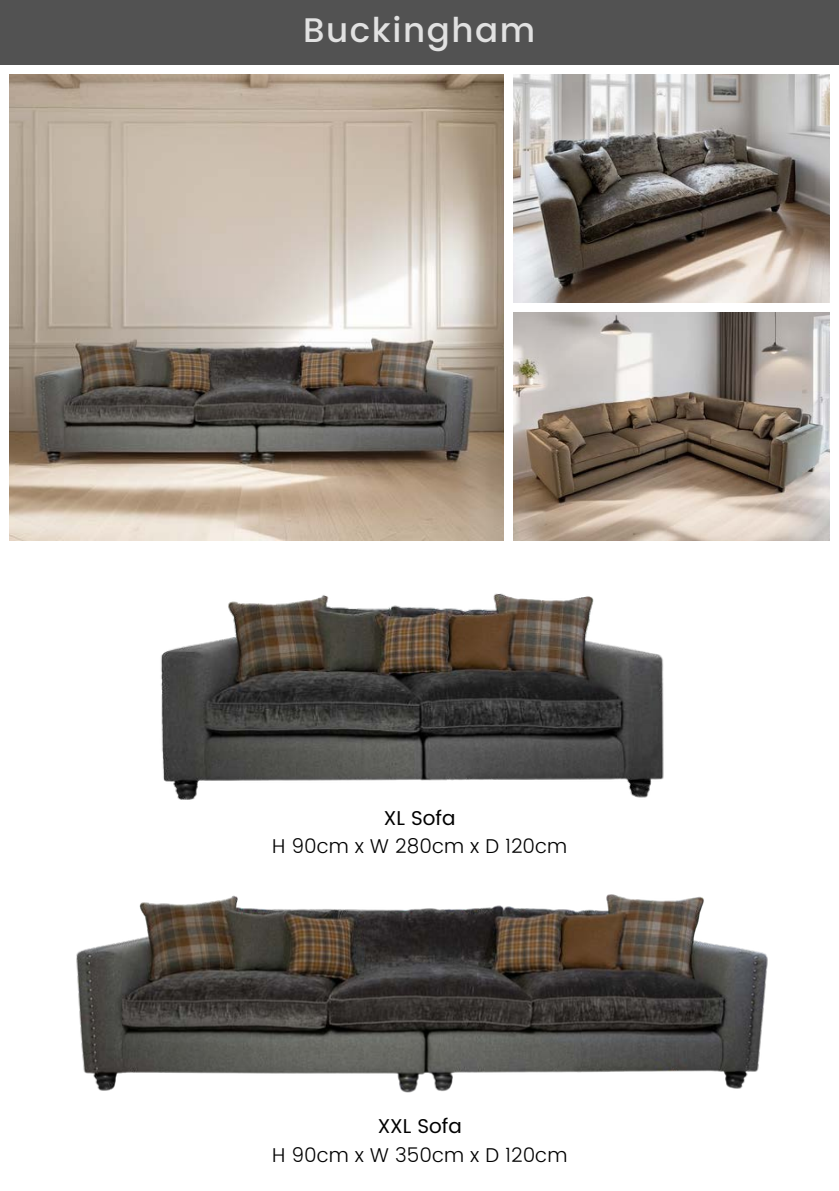
<style>
.page{position:relative;width:839px;height:1191px;background:#fff}
.page>*{position:absolute;margin:0;border:0;box-sizing:border-box;transform-origin:0 0}
.t1{font:500 34px "Poppins";letter-spacing:.045em;color:#e1e1e1}
.t2{font:300 20px "Poppins";color:#000}
.t3{font:20px "Poppins";color:#000}
</style>
<div class="page">
<div style="left:0;top:0;width:838px;height:64px;background:#525252"></div>
<img style="left:76px;top:894px;width:692px;height:199px">
<img style="left:9px;top:74px;width:494px;height:467px">
<img style="left:513px;top:74px;width:316px;height:228px">
<img style="left:513px;top:313px;width:316px;height:228px">
<img style="left:161px;top:593px;width:503px;height:207px">
<p class="t1" style="left:303px;top:10px;width:233px">Buckingham</p>
<p class="t3" style="left:384px;top:806px;width:73px">XL Sofa</p>
<p class="t2" style="left:272px;top:835px;width:296px">H 90cm x W 280cm x D 120cm</p>
<p class="t3" style="left:377px;top:1115px;width:86px">XXL Sofa</p>
<p class="t2" style="left:272px;top:1143px;width:297px">H 90cm x W 350cm x D 120cm</p>
</div>
